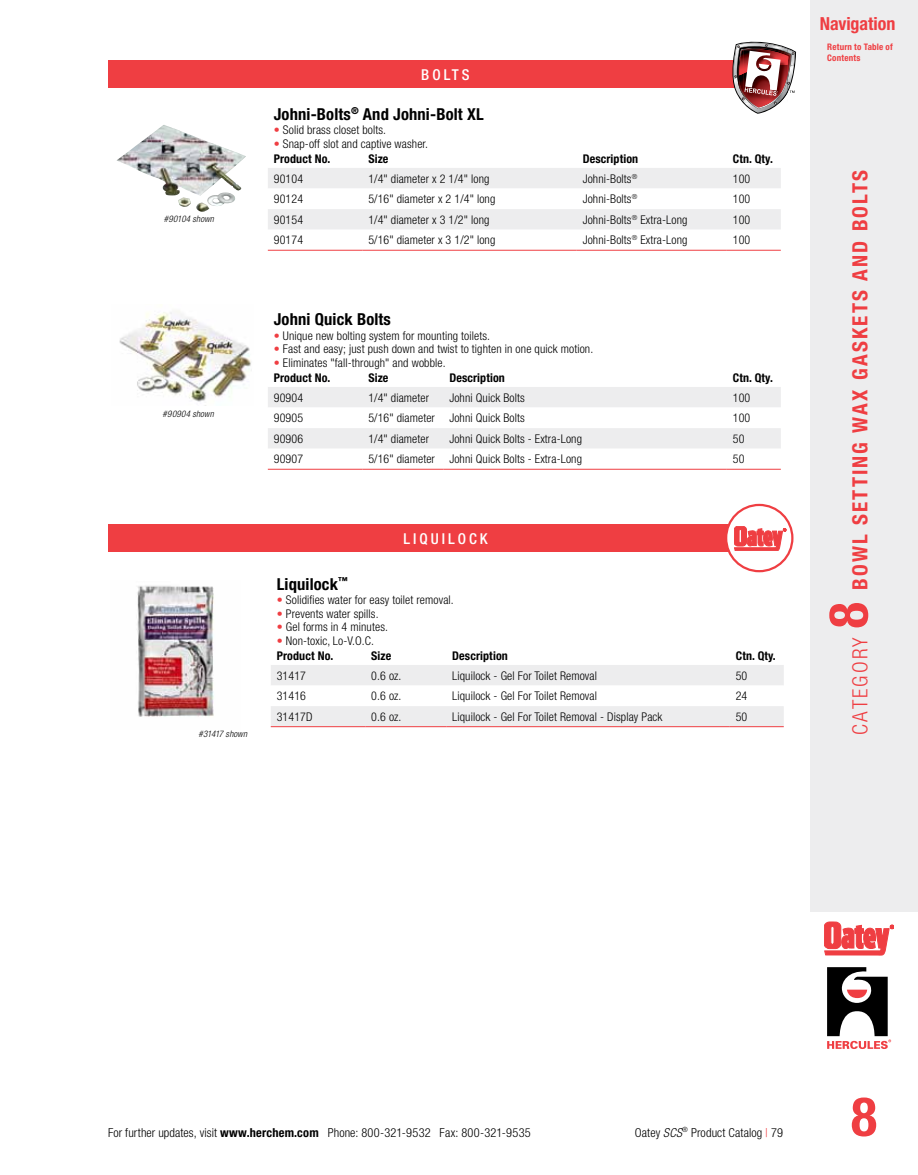
<style>
.page{position:relative;width:918px;height:1175px;background:#fff}
.page>*{position:absolute;margin:0;border:0;box-sizing:border-box;transform-origin:0 0}
.t1{font:700 condensed 54px "Helvetica Neue LT Std";color:#ef3e42}
.t2{font:700 condensed 21px "Helvetica Neue LT Std";letter-spacing:.1em;color:#ef3e42}
.t3{font:300 condensed 21px "Helvetica Neue LT Std";letter-spacing:.1em;color:#ef3e42}
.t4{font:700 condensed 18px "Helvetica Neue LT Std";letter-spacing:-.005em;color:#ef3e42}
.t5{font:700 condensed 16.5px "Helvetica Neue LT Std";letter-spacing:.01em;color:#000}
.t6{font:500 condensed 15px "Helvetica Neue LT Std";letter-spacing:.2em;color:#fff}
.t7{font:300 condensed 12.3px "Helvetica Neue LT Std";letter-spacing:.01em;color:#000}
.t8{font:300 condensed 12px/15.3px "Helvetica Neue LT Std";letter-spacing:.01em;color:#000}
.t9{font:700 condensed 12px "Helvetica Neue LT Std";letter-spacing:.01em;color:#000}
.t10{font:italic 300 condensed 9px "Helvetica Neue LT Std";letter-spacing:.02em;color:#000}
.t11{font:700 condensed 9px/10.8px "Helvetica Neue LT Std";letter-spacing:.025em;color:#ef3e42}
.s1{color:#ef3e42}
.s2{font-weight:700}
.s3{font-style:italic}
</style>
<div class="page">
<div style="left:810px;top:0;width:108px;height:911px;background:#ededee"></div>
<svg style="left:827px;top:967px;width:64px;height:82px"></svg>
<svg style="left:268px;top:168px;width:513px;height:82px"></svg>
<hr style="left:268px;top:250px;width:94px;height:1px;background:#ef3e42">
<hr style="left:362px;top:250px;width:215px;height:1px;background:#ef3e42">
<hr style="left:577px;top:250px;width:150px;height:1px;background:#ef3e42">
<hr style="left:727px;top:250px;width:54px;height:1px;background:#ef3e42">
<svg style="left:268px;top:387px;width:513px;height:82px"></svg>
<hr style="left:268px;top:469px;width:94px;height:1px;background:#ef3e42">
<hr style="left:362px;top:469px;width:81px;height:1px;background:#ef3e42">
<hr style="left:443px;top:469px;width:284px;height:1px;background:#ef3e42">
<hr style="left:727px;top:469px;width:54px;height:1px;background:#ef3e42">
<img style="left:117px;top:126px;width:124px;height:70px">
<img style="left:119px;top:311px;width:132px;height:91px">
<svg style="left:271px;top:665px;width:513px;height:61px"></svg>
<hr style="left:271px;top:726px;width:94px;height:1px;background:#ef3e42">
<hr style="left:365px;top:726px;width:81px;height:1px;background:#ef3e42">
<hr style="left:446px;top:726px;width:284px;height:1px;background:#ef3e42">
<hr style="left:730px;top:726px;width:54px;height:1px;background:#ef3e42">
<img style="left:137px;top:585px;width:77px;height:132px">
<div style="left:108px;top:61px;width:675px;height:27px;background:#ef3e42"></div>
<svg style="left:732px;top:42px;width:64px;height:72px"></svg>
<div style="left:108px;top:524px;width:675px;height:27px;background:#ef3e42"></div>
<div style="left:726px;top:505px;width:66px;height:66px;background:#fff;border-radius:50%"></div>
<div style="left:725px;top:504px;width:68px;height:68px;border:2px solid #ef3e42;border-radius:50%"></div>
<svg style="left:734px;top:526px;width:52px;height:25px"></svg>
<svg style="left:824px;top:922px;width:70px;height:33px"></svg>
<p class="t10" style="left:164px;top:213px;width:52px">#90104 shown</p>
<p class="t10" style="left:163px;top:408px;width:53px">#90904 shown</p>
<p class="t6" style="left:421px;top:65px;width:50px">BOLTS</p>
<h3 class="t5" style="left:274px;top:104px;width:211px">Johni-Bolts<sup>®</sup> And Johni-Bolt XL</h3>
<p class="t8" style="left:274px;top:122px;width:114px"><span class="s1">•</span> Solid brass closet bolts.</p>
<p class="t8" style="left:274px;top:136px;width:156px"><span class="s1">•</span> Snap-off slot and captive washer.<br><span class="s2">Product No.</span></p>
<p class="t9" style="left:368px;top:151px;width:22px">Size</p>
<p class="t9" style="left:583px;top:151px;width:57px">Description</p>
<p class="t9" style="left:733px;top:151px;width:42px">Ctn. Qty.</p>
<p class="t8" style="left:274px;top:170px;width:31px">90104</p>
<p class="t8" style="left:368px;top:170px;width:123px">1/4" diameter x 2 1/4" long</p>
<p class="t8" style="left:583px;top:170px;width:56px">Johni-Bolts<sup>®</sup></p>
<p class="t8" style="left:733px;top:170px;width:19px">100</p>
<p class="t8" style="left:274px;top:191px;width:31px">90124</p>
<p class="t8" style="left:368px;top:191px;width:129px">5/16" diameter x 2 1/4" long</p>
<p class="t8" style="left:583px;top:191px;width:56px">Johni-Bolts<sup>®</sup></p>
<p class="t8" style="left:733px;top:191px;width:19px">100</p>
<p class="t8" style="left:274px;top:212px;width:31px">90154</p>
<p class="t8" style="left:368px;top:212px;width:123px">1/4" diameter x 3 1/2" long</p>
<p class="t8" style="left:583px;top:212px;width:106px">Johni-Bolts<sup>®</sup> Extra-Long</p>
<p class="t8" style="left:733px;top:212px;width:19px">100</p>
<p class="t8" style="left:274px;top:232px;width:31px">90174</p>
<p class="t8" style="left:368px;top:232px;width:129px">5/16" diameter x 3 1/2" long</p>
<p class="t8" style="left:583px;top:232px;width:106px">Johni-Bolts<sup>®</sup> Extra-Long</p>
<p class="t8" style="left:733px;top:232px;width:19px">100</p>
<h3 class="t5" style="left:274px;top:309px;width:119px">Johni Quick Bolts</h3>
<p class="t8" style="left:274px;top:328px;width:218px"><span class="s1">•</span> Unique new bolting system for mounting toilets.</p>
<p class="t8" style="left:274px;top:341px;width:321px"><span class="s1">•</span> Fast and easy; just push down and twist to tighten in one quick motion.</p>
<p class="t8" style="left:274px;top:355px;width:173px"><span class="s1">•</span> Eliminates "fall-through" and wobble.<br><span class="s2">Product No.</span></p>
<p class="t9" style="left:368px;top:370px;width:22px">Size</p>
<p class="t9" style="left:449px;top:370px;width:57px">Description</p>
<p class="t9" style="left:733px;top:370px;width:42px">Ctn. Qty.</p>
<p class="t8" style="left:274px;top:389px;width:31px">90904</p>
<p class="t8" style="left:368px;top:389px;width:62px">1/4" diameter</p>
<p class="t8" style="left:449px;top:389px;width:77px">Johni Quick Bolts</p>
<p class="t8" style="left:733px;top:389px;width:19px">100</p>
<p class="t8" style="left:274px;top:410px;width:31px">90905</p>
<p class="t8" style="left:368px;top:410px;width:158px">5/16" diameter Johni Quick Bolts</p>
<p class="t8" style="left:733px;top:410px;width:19px">100</p>
<p class="t8" style="left:274px;top:430px;width:31px">90906</p>
<p class="t8" style="left:368px;top:430px;width:62px">1/4" diameter</p>
<p class="t8" style="left:449px;top:430px;width:134px">Johni Quick Bolts - Extra-Long</p>
<p class="t8" style="left:733px;top:430px;width:13px">50</p>
<p class="t8" style="left:274px;top:451px;width:31px">90907</p>
<p class="t8" style="left:368px;top:451px;width:215px">5/16" diameter Johni Quick Bolts - Extra-Long</p>
<p class="t8" style="left:733px;top:451px;width:13px">50</p>
<p class="t10" style="left:198px;top:728px;width:50px">#31417 shown</p>
<p class="t6" style="left:403px;top:529px;width:86px">LIQUILOCK</p>
<h3 class="t5" style="left:277px;top:574px;width:72px">Liquilock<sup>™</sup></h3>
<p class="t8" style="left:277px;top:592px;width:179px"><span class="s1">•</span> Solidifies water for easy toilet removal.</p>
<p class="t8" style="left:277px;top:605px;width:103px"><span class="s1">•</span> Prevents water spills.</p>
<p class="t8" style="left:277px;top:619px;width:113px"><span class="s1">•</span> Gel forms in 4 minutes.</p>
<p class="t8" style="left:277px;top:632px;width:99px"><span class="s1">•</span> Non-toxic, Lo-V.O.C.<br><span class="s2">Product No.</span></p>
<p class="t9" style="left:371px;top:648px;width:22px">Size</p>
<p class="t9" style="left:452px;top:648px;width:57px">Description</p>
<p class="t9" style="left:736px;top:648px;width:42px">Ctn. Qty.</p>
<p class="t8" style="left:277px;top:667px;width:31px">31417</p>
<p class="t8" style="left:371px;top:667px;width:32px">0.6 oz.</p>
<p class="t8" style="left:452px;top:667px;width:146px">Liquilock - Gel For Toilet Removal</p>
<p class="t8" style="left:736px;top:667px;width:13px">50</p>
<p class="t8" style="left:277px;top:688px;width:31px">31416</p>
<p class="t8" style="left:371px;top:688px;width:32px">0.6 oz.</p>
<p class="t8" style="left:452px;top:688px;width:146px">Liquilock - Gel For Toilet Removal</p>
<p class="t8" style="left:736px;top:688px;width:13px">24</p>
<p class="t8" style="left:277px;top:708px;width:37px">31417D</p>
<p class="t8" style="left:371px;top:708px;width:32px">0.6 oz.</p>
<p class="t8" style="left:452px;top:708px;width:212px">Liquilock - Gel For Toilet Removal - Display Pack</p>
<p class="t8" style="left:736px;top:708px;width:13px">50</p>
<h3 class="t4" style="left:820px;top:13px;width:77px">Navigation</h3>
<p class="t11" style="left:827px;top:41px;width:67px">Return to Table of<br>Contents</p>
<h2 class="t2" style="left:847px;top:589px;width:421px;rotate:-90deg">bowl setting wax gaskets and bolts</h2>
<h1 class="t1" style="left:816px;top:628px;width:27px;rotate:-90deg">8</h1>
<h2 class="t3" style="left:848px;top:735px;width:99px;rotate:-90deg">Category</h2>
<p class="t7" style="left:108px;top:1125px;width:424px">For further updates, visit <span class="s2">www.herchem.com</span> Phone: 800-321-9532 Fax: 800-321-9535</p>
<p class="t7" style="left:635px;top:1125px;width:150px">Oatey <span class="s3">SCS</span><sup>®</sup> Product Catalog <span class="s1">|</span> 79</p>
<h1 class="t1" style="left:851px;top:1083px;width:27px">8</h1>
</div>
